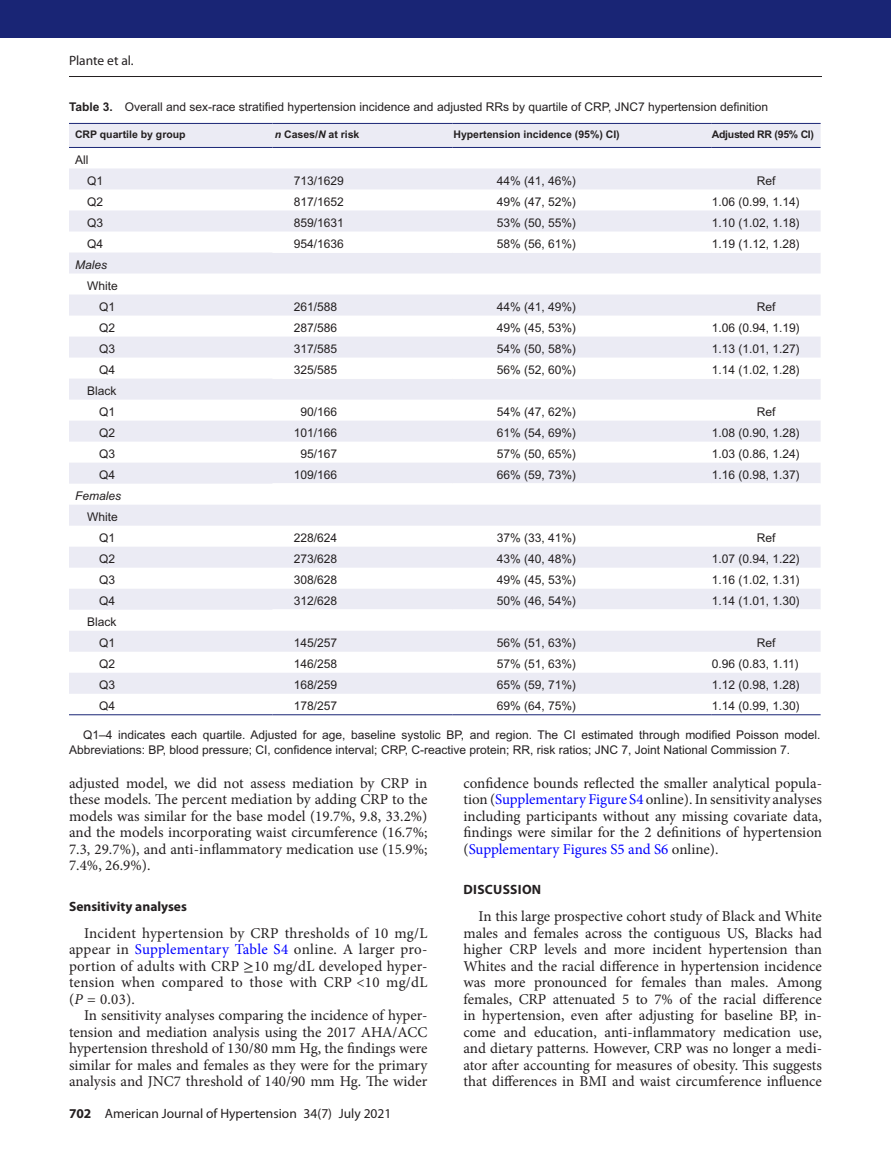
<style>
.page{position:relative;width:891px;height:1175px;background:#fff}
.page>*{position:absolute;margin:0;border:0;box-sizing:border-box;transform-origin:0 0}
.t1{font:15px/16.5px "Minion Pro";color:#231f20;text-align:justify}
.t2{font:13.5px "Myriad Pro";color:#231f20}
.t3{font:700 13.5px "Myriad Pro";color:#231f20}
.t4{font:700 13.5px "Myriad Pro";letter-spacing:.02em;color:#231f20}
.t5{font:12px/21px "Arial MT Std";color:#231f20;text-align:right}
.t6{font:italic 12px "Arial MT Std";color:#231f20}
.t7{font:700 10.5px "Arial MT Std";color:#231f20}
.t8{font:700 10.5px "Arial MT Std";letter-spacing:-.025em;color:#231f20}
.s1{font-weight:700}
.s2{font-style:italic}
.s3{color:#00f}
.s4{font-family:"STIX General"}
</style>
<div class="page">
<hr style="left:69px;top:76px;width:753px;height:1px;background:#231f20">
<div style="left:0;top:0;width:891px;height:38px;background:#192575"></div>
<div style="left:69px;top:124px;width:751px;height:23px;background:#ebebf4"></div>
<svg style="left:69px;top:168px;width:751px;height:525px;fill:#f0f0f7"></svg>
<hr style="left:69px;top:123px;width:203px;height:1px;background:#192575">
<hr style="left:272px;top:123px;width:181px;height:1px;background:#192575">
<hr style="left:272px;top:147px;width:181px;height:1px;background:#192575">
<hr style="left:453px;top:123px;width:259px;height:1px;background:#192575">
<hr style="left:453px;top:147px;width:259px;height:1px;background:#192575">
<hr style="left:712px;top:123px;width:108px;height:1px;background:#192575">
<hr style="left:712px;top:147px;width:108px;height:1px;background:#192575">
<hr style="left:69px;top:147px;width:203px;height:1px;background:#192575">
<hr style="left:272px;top:252px;width:181px;height:1px;background:#fff">
<hr style="left:453px;top:252px;width:259px;height:1px;background:#fff">
<hr style="left:712px;top:252px;width:108px;height:1px;background:#fff">
<hr style="left:272px;top:378px;width:181px;height:1px;background:#fff">
<hr style="left:453px;top:378px;width:259px;height:1px;background:#fff">
<hr style="left:712px;top:378px;width:108px;height:1px;background:#fff">
<hr style="left:272px;top:483px;width:181px;height:1px;background:#fff">
<hr style="left:453px;top:483px;width:259px;height:1px;background:#fff">
<hr style="left:712px;top:483px;width:108px;height:1px;background:#fff">
<hr style="left:272px;top:609px;width:181px;height:1px;background:#fff">
<hr style="left:453px;top:609px;width:259px;height:1px;background:#fff">
<hr style="left:712px;top:609px;width:108px;height:1px;background:#fff">
<hr style="left:69px;top:714px;width:203px;height:1px;background:#192575">
<hr style="left:272px;top:714px;width:181px;height:1px;background:#192575">
<hr style="left:453px;top:714px;width:259px;height:1px;background:#192575">
<hr style="left:712px;top:714px;width:108px;height:1px;background:#192575">
<p class="t2" style="left:69px;top:52px;width:66px">Plante et al.</p>
<p class="t5" style="left:69px;top:96px;width:701px"><span class="s1">Table 3.</span> Overall and sex-race stratified hypertension incidence and adjusted RRs by quartile of CRP, JNC7 hypertension definition</p>
<p class="t7" style="left:75px;top:129px;width:112px">CRP quartile by group</p>
<p class="t7" style="left:275px;top:129px;width:86px"><span class="s2">n</span> Cases/<span class="s2">N</span> at risk</p>
<p class="t7" style="left:453px;top:129px;width:168px">Hypertension incidence (95%) CI)</p>
<p class="t8" style="left:712px;top:129px;width:104px">Adjusted RR (95% CI)</p>
<p class="t5" style="left:87px;top:149px;width:18px;text-align:left;text-indent:-12px">All<br>Q1</p>
<p class="t5" style="left:294px;top:170px;width:52px">713/1629</p>
<p class="t5" style="left:497px;top:170px;width:81px">44% (41, 46%)</p>
<p class="t5" style="left:757px;top:170px;width:20px">Ref</p>
<p class="t5" style="left:87px;top:191px;width:18px">Q2</p>
<p class="t5" style="left:294px;top:191px;width:52px">817/1652</p>
<p class="t5" style="left:497px;top:191px;width:81px">49% (47, 52%)</p>
<p class="t5" style="left:712px;top:191px;width:90px">1.06 (0.99, 1.14)</p>
<p class="t5" style="left:87px;top:212px;width:18px">Q3</p>
<p class="t5" style="left:294px;top:212px;width:52px">859/1631</p>
<p class="t5" style="left:497px;top:212px;width:81px">53% (50, 55%)</p>
<p class="t5" style="left:712px;top:212px;width:90px">1.10 (1.02, 1.18)</p>
<p class="t5" style="left:87px;top:233px;width:18px">Q4</p>
<p class="t5" style="left:294px;top:233px;width:52px">954/1636</p>
<p class="t5" style="left:497px;top:233px;width:81px">58% (56, 61%)</p>
<p class="t5" style="left:712px;top:233px;width:90px">1.19 (1.12, 1.28)</p>
<p class="t6" style="left:75px;top:258px;width:34px">Males</p>
<p class="t5" style="left:87px;top:275px;width:32px">White<br>Q1</p>
<p class="t5" style="left:294px;top:296px;width:45px">261/588</p>
<p class="t5" style="left:497px;top:296px;width:81px">44% (41, 49%)</p>
<p class="t5" style="left:757px;top:296px;width:20px">Ref</p>
<p class="t5" style="left:99px;top:317px;width:18px">Q2</p>
<p class="t5" style="left:294px;top:317px;width:45px">287/586</p>
<p class="t5" style="left:497px;top:317px;width:81px">49% (45, 53%)</p>
<p class="t5" style="left:712px;top:317px;width:90px">1.06 (0.94, 1.19)</p>
<p class="t5" style="left:99px;top:338px;width:18px">Q3</p>
<p class="t5" style="left:294px;top:338px;width:45px">317/585</p>
<p class="t5" style="left:497px;top:338px;width:81px">54% (50, 58%)</p>
<p class="t5" style="left:712px;top:338px;width:90px">1.13 (1.01, 1.27)</p>
<p class="t5" style="left:99px;top:359px;width:18px">Q4</p>
<p class="t5" style="left:294px;top:359px;width:45px">325/585</p>
<p class="t5" style="left:497px;top:359px;width:81px">56% (52, 60%)</p>
<p class="t5" style="left:712px;top:359px;width:90px">1.14 (1.02, 1.28)</p>
<p class="t5" style="left:87px;top:380px;width:31px">Black<br>Q1</p>
<p class="t5" style="left:300px;top:401px;width:38px">90/166</p>
<p class="t5" style="left:497px;top:401px;width:81px">54% (47, 62%)</p>
<p class="t5" style="left:757px;top:401px;width:20px">Ref</p>
<p class="t5" style="left:99px;top:422px;width:18px">Q2</p>
<p class="t5" style="left:294px;top:422px;width:45px">101/166</p>
<p class="t5" style="left:497px;top:422px;width:81px">61% (54, 69%)</p>
<p class="t5" style="left:712px;top:422px;width:90px">1.08 (0.90, 1.28)</p>
<p class="t5" style="left:99px;top:443px;width:18px">Q3</p>
<p class="t5" style="left:300px;top:443px;width:38px">95/167</p>
<p class="t5" style="left:497px;top:443px;width:81px">57% (50, 65%)</p>
<p class="t5" style="left:712px;top:443px;width:90px">1.03 (0.86, 1.24)</p>
<p class="t5" style="left:99px;top:464px;width:18px">Q4</p>
<p class="t5" style="left:294px;top:464px;width:45px">109/166</p>
<p class="t5" style="left:497px;top:464px;width:81px">66% (59, 73%)</p>
<p class="t5" style="left:712px;top:464px;width:90px">1.16 (0.98, 1.37)</p>
<p class="t6" style="left:75px;top:489px;width:48px">Females</p>
<p class="t5" style="left:87px;top:506px;width:32px">White<br>Q1</p>
<p class="t5" style="left:294px;top:527px;width:45px">228/624</p>
<p class="t5" style="left:497px;top:527px;width:81px">37% (33, 41%)</p>
<p class="t5" style="left:757px;top:527px;width:20px">Ref</p>
<p class="t5" style="left:99px;top:548px;width:18px">Q2</p>
<p class="t5" style="left:294px;top:548px;width:45px">273/628</p>
<p class="t5" style="left:497px;top:548px;width:81px">43% (40, 48%)</p>
<p class="t5" style="left:712px;top:548px;width:90px">1.07 (0.94, 1.22)</p>
<p class="t5" style="left:99px;top:569px;width:18px">Q3</p>
<p class="t5" style="left:294px;top:569px;width:45px">308/628</p>
<p class="t5" style="left:497px;top:569px;width:81px">49% (45, 53%)</p>
<p class="t5" style="left:712px;top:569px;width:90px">1.16 (1.02, 1.31)</p>
<p class="t5" style="left:99px;top:590px;width:18px">Q4</p>
<p class="t5" style="left:294px;top:590px;width:45px">312/628</p>
<p class="t5" style="left:497px;top:590px;width:81px">50% (46, 54%)</p>
<p class="t5" style="left:712px;top:590px;width:90px">1.14 (1.01, 1.30)</p>
<p class="t5" style="left:87px;top:611px;width:31px">Black<br>Q1</p>
<p class="t5" style="left:294px;top:632px;width:45px">145/257</p>
<p class="t5" style="left:497px;top:632px;width:81px">56% (51, 63%)</p>
<p class="t5" style="left:757px;top:632px;width:20px">Ref</p>
<p class="t5" style="left:99px;top:653px;width:18px">Q2</p>
<p class="t5" style="left:294px;top:653px;width:45px">146/258</p>
<p class="t5" style="left:497px;top:653px;width:81px">57% (51, 63%)</p>
<p class="t5" style="left:712px;top:653px;width:89px">0.96 (0.83, 1.11)</p>
<p class="t5" style="left:99px;top:674px;width:18px">Q3</p>
<p class="t5" style="left:294px;top:674px;width:45px">168/259</p>
<p class="t5" style="left:497px;top:674px;width:81px">65% (59, 71%)</p>
<p class="t5" style="left:712px;top:674px;width:90px">1.12 (0.98, 1.28)</p>
<p class="t5" style="left:99px;top:695px;width:18px">Q4</p>
<p class="t5" style="left:294px;top:695px;width:45px">178/257</p>
<p class="t5" style="left:497px;top:695px;width:81px">69% (64, 75%)</p>
<p class="t5" style="left:712px;top:695px;width:90px">1.14 (0.99, 1.30)</p>
<p class="t5" style="left:69px;top:727px;width:753px;line-height:15px;text-align:left;text-indent:14px">Q1–4 indicates each quartile. Adjusted for age, baseline systolic BP, and region. The CI estimated through modified Poisson model.<br>Abbreviations: BP, blood pressure; CI, confidence interval; CRP, C-reactive protein; RR, risk ratios; JNC 7, Joint National Commission 7.</p>
<p class="t1" style="left:69px;top:774px;width:360px">adjusted model, we did not assess mediation by CRP in these models. The percent mediation by adding CRP to the models was similar for the base model (19.7%, 9.8, 33.2%) and the models incorporating waist circumference (16.7%; 7.3, 29.7%), and anti-inflammatory medication use (15.9%; 7.4%, 26.9%).</p>
<p class="t3" style="left:69px;top:897px;width:119px">Sensitivity analyses</p>
<p class="t1" style="left:69px;top:924px;width:360px;text-indent:15px">Incident hypertension by CRP thresholds of 10 mg/L appear in <span class="s3">Supplementary Table S4</span> online. A larger pro&shy;portion of adults with CRP <span class="s4">≥</span>10 mg/dL developed hyper&shy;tension when compared to those with CRP &lt;10 mg/dL (<span class="s2">P</span> = 0.03).</p>
<p class="t1" style="left:69px;top:1007px;width:360px;text-indent:15px">In sensitivity analyses comparing the incidence of hyper&shy;tension and mediation analysis using the 2017 AHA/ACC hypertension threshold of 130/80 mm Hg, the findings were similar for males and females as they were for the primary analysis and JNC7 threshold of 140/90 mm Hg. The wider</p>
<p class="t2" style="left:69px;top:1105px;width:324px"><span class="s1">702</span> American Journal of Hypertension 34(7) July 2021</p>
<p class="t1" style="left:463px;top:774px;width:360px">confidence bounds reflected the smaller analytical popula&shy;tion (<span class="s3">Supplementary Figure S4</span> online). In sensitivity analyses including participants without any missing covariate data, findings were similar for the 2 definitions of hypertension (<span class="s3">Supplementary Figures S5 and S6</span> online).</p>
<p class="t4" style="left:464px;top:880px;width:79px">DISCUSSION</p>
<p class="t1" style="left:463px;top:908px;width:360px;text-indent:15px">In this large prospective cohort study of Black and White males and females across the contiguous US, Blacks had higher CRP levels and more incident hypertension than Whites and the racial difference in hypertension incidence was more pronounced for females than males. Among females, CRP attenuated 5 to 7% of the racial difference in hypertension, even after adjusting for baseline BP, in&shy;come and education, anti-inflammatory medication use, and dietary patterns. However, CRP was no longer a medi&shy;ator after accounting for measures of obesity. This suggests that differences in BMI and waist circumference influence</p>
</div>
